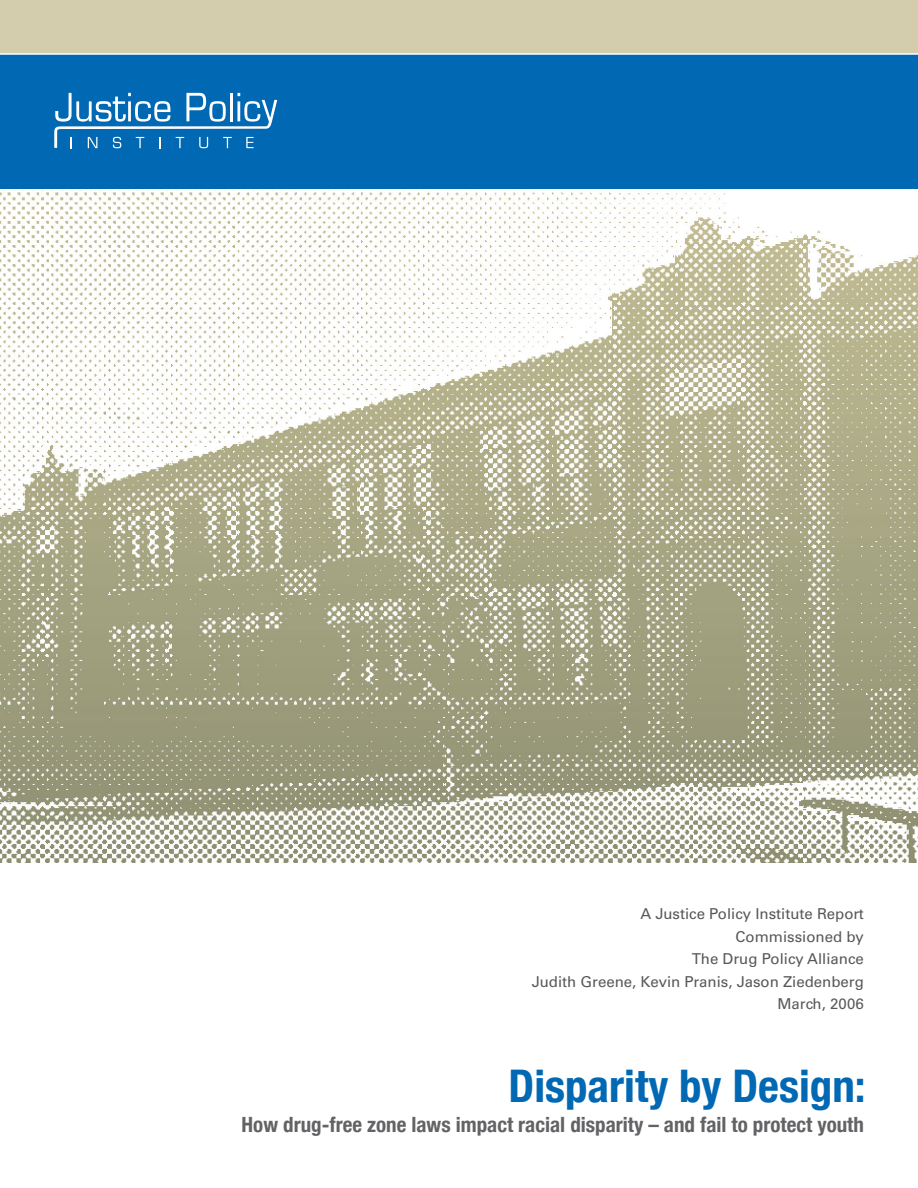
<style>
.page{position:relative;width:918px;height:1188px;background:#fff}
.page>*{position:absolute;margin:0;border:0;box-sizing:border-box;transform-origin:0 0}
.t1{font:700 condensed 45px "Helvetica Neue";color:#0168b3}
.t2{font:700 condensed 21px "Helvetica Neue";color:#636366}
.t3{font:15px/22.5px "Univers";color:#57585a;text-align:right}
</style>
<div class="page">
<div style="left:0;top:0;width:918px;height:98px;background:#d3ccad"></div>
<div style="left:0;top:54px;width:918px;height:159px;background:#0168b3"></div>
<svg style="left:54px;top:93px;width:223px;height:55px"></svg>
<img style="left:0;top:190px;width:918px;height:672px">
<hr style="left:0;top:53px;width:918px;height:2px;background:#fff">
<hr style="left:0;top:189px;width:918px;height:1px;background:#fff">
<p class="t3" style="left:532px;top:903px;width:334px">A Justice Policy Institute Report<br>Commissioned by<br>The Drug Policy Alliance<br>Judith Greene, Kevin Pranis, Jason Ziedenberg<br>March, 2006</p>
<h1 class="t1" style="left:509px;top:1059px;width:359px">Disparity by Design:</h1>
<h2 class="t2" style="left:241px;top:1112px;width:624px">How drug-free zone laws impact racial disparity – and fail to protect youth</h2>
</div>
